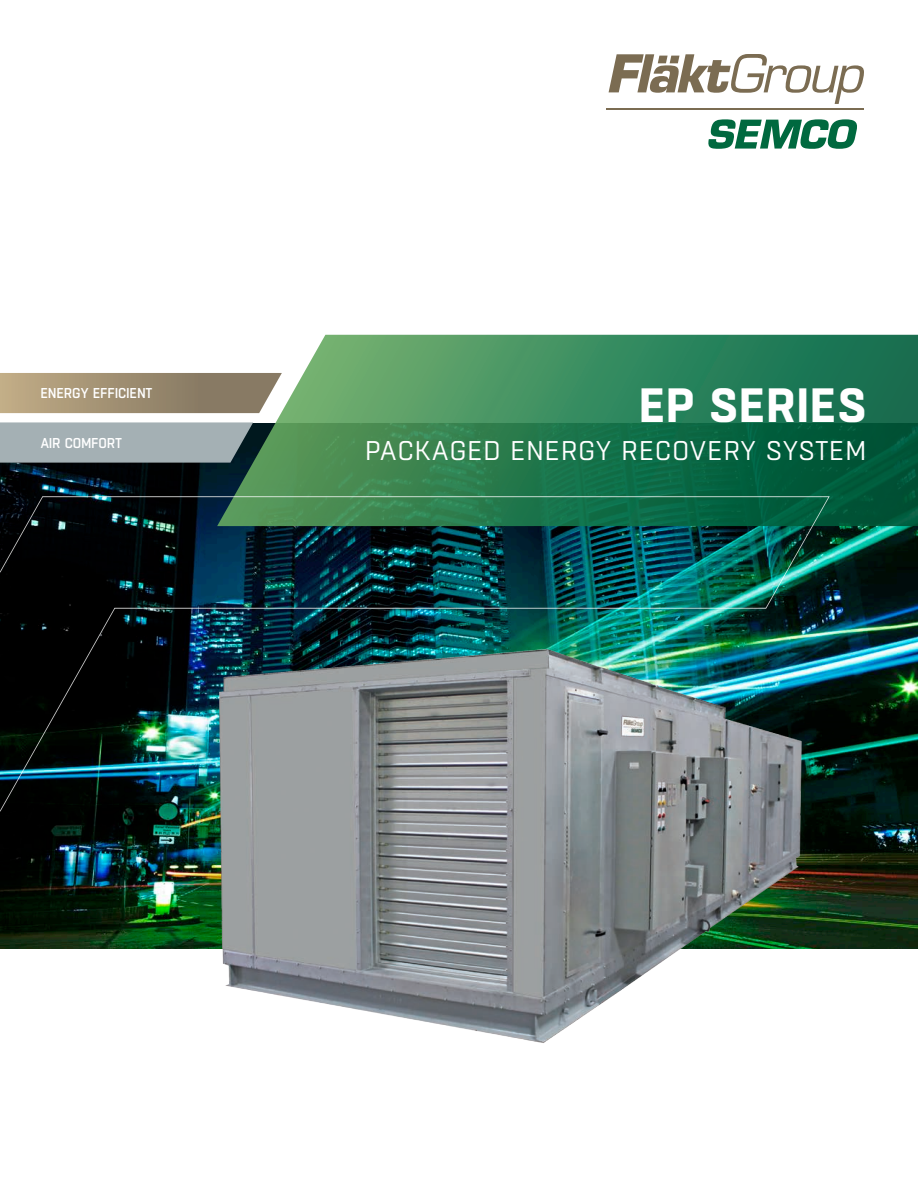
<style>
.page{position:relative;width:918px;height:1188px;background:#fff}
.page>*{position:absolute;margin:0;border:0;box-sizing:border-box;transform-origin:0 0}
.t1{font:700 48px "Boxed";letter-spacing:.01em;color:#fff}
.t2{font:27px "Boxed";letter-spacing:.01em;color:#fff}
.Air_function___produ{font:500 14.25px "Boxed";letter-spacing:-.02em;color:#fff;scale:.95 1}
</style>
<div class="page">
<img style="left:0;top:463px;width:918px;height:485px">
<img style="left:201px;top:812px;width:609px;height:231px">
<hr style="left:606px;top:109px;width:258px;height:1px;background:#7b6c52">
<svg style="left:609px;top:54px;width:255px;height:50px"></svg>
<svg style="left:708px;top:119px;width:149px;height:30px"></svg>
<svg style="left:217px;top:335px;width:701px;height:191px;background:#36835a"></svg>
<img style="left:0;top:496px;width:830px;height:316px">
<svg style="left:0;top:422px;width:253px;height:41px;background:#9ca8ac"></svg>
<svg style="left:0;top:373px;width:282px;height:40px;background:#a19176"></svg>
<p class="Air_function___produ" style="left:40px;top:384px;width:120px">ENERGY EFFICIENT</p>
<p class="Air_function___produ" style="left:40px;top:434px;width:87px">AIR COMFORT</p>
<p class="t1" style="left:639px;top:373px;width:229px">EP SERIES</p>
<p class="t2" style="left:365px;top:433px;width:503px">PACKAGED ENERGY RECOVERY SYSTEM</p>
</div>
